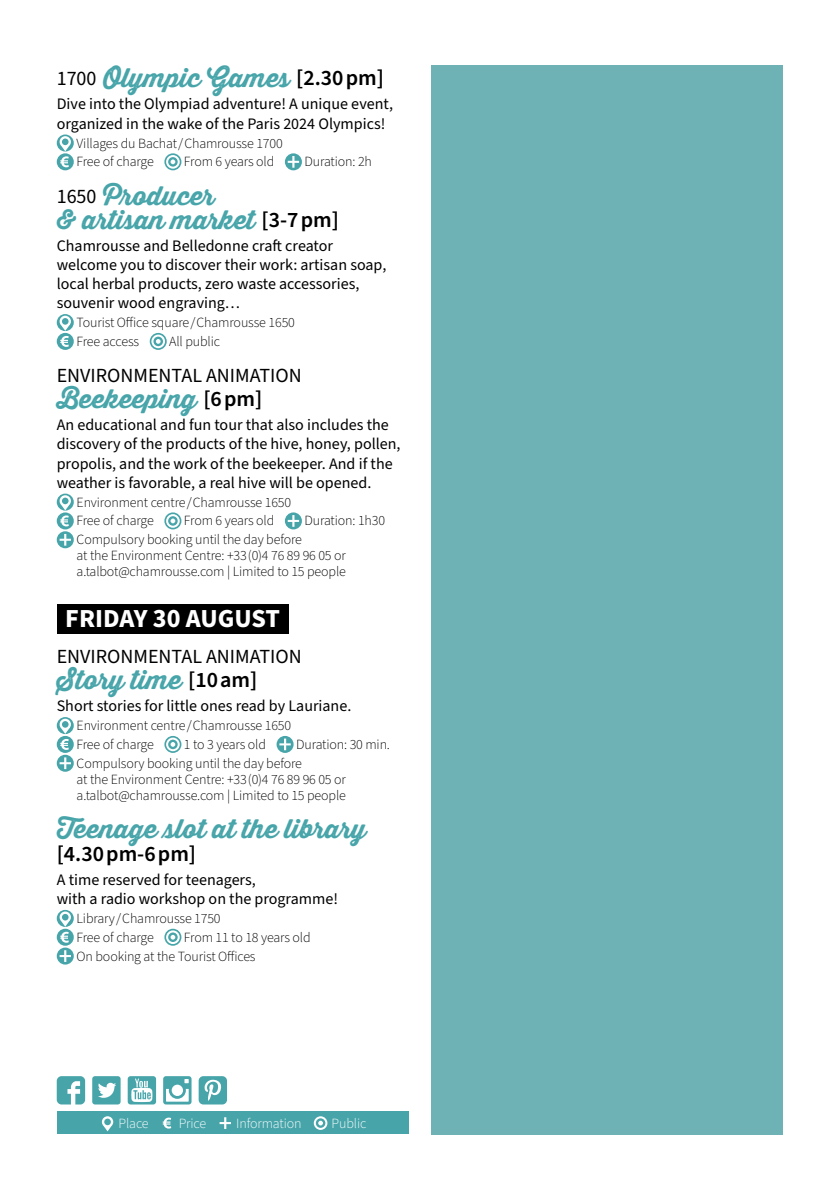
<style>
.page{position:relative;width:840px;height:1191px;background:#fff}
.page>*{position:absolute;margin:0;border:0;box-sizing:border-box;transform-origin:0 0}
.t1{font:26px/24px "Thirsty Rough Bol";color:#47a5aa}
.t2{font:700 26px "Source Sans Pro";color:#fff}
.t3{font:600 22px "Source Sans Pro";color:#000}
.t4{font:20px "Source Sans Pro";color:#000}
.t5{font:16px/19.2px "Source Sans Pro";color:#000}
.t6{font:300 14px/18.8px "Source Sans Pro";letter-spacing:-.01em;color:#000}
.t7{font:300 14px "Source Sans Pro";letter-spacing:-.01em;color:#fff}
.s1{font-family:"Source Sans Pro";font-size:20px;color:#000}
.s2{font-family:"Source Sans Pro";font-weight:600;font-size:22px;color:#000}
</style>
<div class="page">
<div style="left:57px;top:604px;width:231px;height:29px;background:#000"></div>
<svg style="left:57px;top:134px;width:17px;height:17px"></svg>
<svg style="left:57px;top:153px;width:17px;height:17px"></svg>
<svg style="left:60px;top:136px;width:11px;height:31px"></svg>
<svg style="left:164px;top:153px;width:17px;height:17px"></svg>
<svg style="left:166px;top:155px;width:14px;height:14px"></svg>
<svg style="left:168px;top:157px;width:9px;height:10px"></svg>
<svg style="left:170px;top:159px;width:5px;height:5px"></svg>
<svg style="left:285px;top:153px;width:17px;height:17px"></svg>
<svg style="left:287px;top:156px;width:12px;height:12px"></svg>
<svg style="left:57px;top:314px;width:17px;height:17px"></svg>
<svg style="left:57px;top:333px;width:17px;height:17px"></svg>
<svg style="left:60px;top:316px;width:11px;height:31px"></svg>
<svg style="left:150px;top:333px;width:17px;height:17px"></svg>
<svg style="left:151px;top:334px;width:14px;height:14px"></svg>
<svg style="left:153px;top:337px;width:10px;height:9px"></svg>
<svg style="left:156px;top:339px;width:4px;height:5px"></svg>
<svg style="left:57px;top:493px;width:17px;height:17px"></svg>
<svg style="left:57px;top:512px;width:17px;height:17px"></svg>
<svg style="left:60px;top:495px;width:11px;height:31px"></svg>
<svg style="left:164px;top:512px;width:17px;height:17px"></svg>
<svg style="left:166px;top:514px;width:14px;height:14px"></svg>
<svg style="left:168px;top:516px;width:9px;height:10px"></svg>
<svg style="left:170px;top:518px;width:5px;height:5px"></svg>
<svg style="left:285px;top:512px;width:17px;height:17px"></svg>
<svg style="left:287px;top:515px;width:12px;height:12px"></svg>
<svg style="left:57px;top:531px;width:17px;height:17px"></svg>
<svg style="left:60px;top:534px;width:11px;height:11px"></svg>
<svg style="left:57px;top:717px;width:17px;height:17px"></svg>
<svg style="left:57px;top:736px;width:17px;height:17px"></svg>
<svg style="left:60px;top:718px;width:11px;height:32px"></svg>
<svg style="left:164px;top:736px;width:17px;height:17px"></svg>
<svg style="left:166px;top:737px;width:14px;height:14px"></svg>
<svg style="left:168px;top:739px;width:9px;height:10px"></svg>
<svg style="left:170px;top:742px;width:5px;height:5px"></svg>
<svg style="left:276px;top:736px;width:17px;height:17px"></svg>
<svg style="left:279px;top:738px;width:11px;height:12px"></svg>
<svg style="left:57px;top:754px;width:17px;height:17px"></svg>
<svg style="left:60px;top:757px;width:11px;height:12px"></svg>
<svg style="left:57px;top:910px;width:17px;height:17px"></svg>
<svg style="left:57px;top:928px;width:17px;height:17px"></svg>
<svg style="left:60px;top:911px;width:11px;height:31px"></svg>
<svg style="left:164px;top:928px;width:17px;height:17px"></svg>
<svg style="left:166px;top:930px;width:14px;height:14px"></svg>
<svg style="left:168px;top:932px;width:9px;height:10px"></svg>
<svg style="left:170px;top:935px;width:5px;height:4px"></svg>
<svg style="left:57px;top:947px;width:17px;height:17px"></svg>
<svg style="left:60px;top:950px;width:11px;height:12px"></svg>
<div style="left:431px;top:65px;width:351px;height:1069px;background:#6eb2b6"></div>
<div style="left:57px;top:1111px;width:351px;height:23px;background:#47a5aa"></div>
<svg style="left:102px;top:1116px;width:11px;height:15px"></svg>
<svg style="left:163px;top:1117px;width:8px;height:11px"></svg>
<svg style="left:219px;top:1117px;width:12px;height:12px"></svg>
<svg style="left:312px;top:1114px;width:17px;height:17px"></svg>
<svg style="left:313px;top:1116px;width:14px;height:13px"></svg>
<svg style="left:315px;top:1118px;width:10px;height:9px"></svg>
<svg style="left:318px;top:1120px;width:5px;height:5px"></svg>
<svg style="left:163px;top:1076px;width:28px;height:28px"></svg>
<svg style="left:128px;top:1076px;width:28px;height:28px"></svg>
<svg style="left:92px;top:1076px;width:28px;height:28px"></svg>
<svg style="left:198px;top:1076px;width:29px;height:28px"></svg>
<svg style="left:57px;top:1076px;width:28px;height:28px"></svg>
<h1 class="t1" style="left:57px;top:66px;width:328px"><span class="s1">1700</span> Olympic Games <span class="s2">[2.30 pm]</span></h1>
<p class="t5" style="left:57px;top:95px;width:337px">Dive into the Olympiad adventure! A unique event, organized in the wake of the Paris 2024 Olympics!</p>
<p class="t6" style="left:77px;top:134px;width:207px">Villages du Bachat / Chamrousse 1700<br>Free of charge</p>
<p class="t6" style="left:184px;top:153px;width:92px">From 6 years old</p>
<p class="t6" style="left:304px;top:153px;width:69px">Duration: 2h</p>
<h1 class="t1" style="left:57px;top:183px;width:283px"><span class="s1">1650</span> Producer<br>&amp; artisan market <span class="s2">[3-7 pm]</span></h1>
<p class="t5" style="left:57px;top:236px;width:331px">Chamrousse and Belledonne craft creator welcome you to discover their work: artisan soap, local herbal products, zero waste accessories, souvenir wood engraving…</p>
<p class="t6" style="left:77px;top:313px;width:220px">Tourist Office square / Chamrousse 1650<br>Free access</p>
<p class="t6" style="left:169px;top:332px;width:52px">All public</p>
<h3 class="t4" style="left:57px;top:362px;width:246px">ENVIRONMENTAL ANIMATION</h3>
<h1 class="t1" style="left:57px;top:386px;width:207px">Beekeeping <span class="s2">[6 pm]</span></h1>
<p class="t5" style="left:57px;top:416px;width:345px">An educational and fun tour that also includes the discovery of the products of the hive, honey, pollen, propolis, and the work of the beekeeper. And if the weather is favorable, a real hive will be opened.</p>
<p class="t6" style="left:77px;top:493px;width:216px">Environment centre / Chamrousse 1650<br>Free of charge</p>
<p class="t6" style="left:184px;top:512px;width:92px">From 6 years old</p>
<p class="t6" style="left:304px;top:512px;width:82px">Duration: 1h30</p>
<p class="t6" style="left:77px;top:532px;width:271px;line-height:16px">Compulsory booking until the day before<br>at the Environment Centre: +33 (0)4 76 89 96 05 or a.talbot@chamrousse.com | Limited to 15 people</p>
<h1 class="t2" style="left:65px;top:600px;width:216px">FRIDAY 30 AUGUST</h1>
<h3 class="t4" style="left:57px;top:643px;width:246px">ENVIRONMENTAL ANIMATION</h3>
<h1 class="t1" style="left:57px;top:667px;width:202px">Story time <span class="s2">[10 am]</span></h1>
<p class="t5" style="left:57px;top:697px;width:296px">Short stories for little ones read by Lauriane.</p>
<p class="t6" style="left:77px;top:716px;width:216px">Environment centre / Chamrousse 1650<br>Free of charge</p>
<p class="t6" style="left:184px;top:735px;width:83px">1 to 3 years old</p>
<p class="t6" style="left:77px;top:735px;width:315px;text-indent:219px">Duration: 30 min.<br>Compulsory booking until the day before</p>
<p class="t6" style="left:77px;top:771px;width:271px;line-height:16px">at the Environment Centre: +33 (0)4 76 89 96 05 or a.talbot@chamrousse.com | Limited to 15 people</p>
<h1 class="t1" style="left:57px;top:816px;width:311px">Teenage slot at the library</h1>
<h2 class="t3" style="left:57px;top:838px;width:141px">[4.30 pm-6 pm]</h2>
<p class="t5" style="left:57px;top:870px;width:283px">A time reserved for teenagers,<br>with a radio workshop on the programme!</p>
<p class="t6" style="left:77px;top:909px;width:145px">Library / Chamrousse 1750<br>Free of charge</p>
<p class="t6" style="left:77px;top:928px;width:235px;text-indent:107px">From 11 to 18 years old<br>On booking at the Tourist Offices</p>
<p class="t7" style="left:118px;top:1113px;width:32px">Place</p>
<p class="t7" style="left:179px;top:1113px;width:29px">Price</p>
<p class="t7" style="left:236px;top:1113px;width:67px">Information</p>
<p class="t7" style="left:331px;top:1113px;width:36px">Public</p>
</div>
